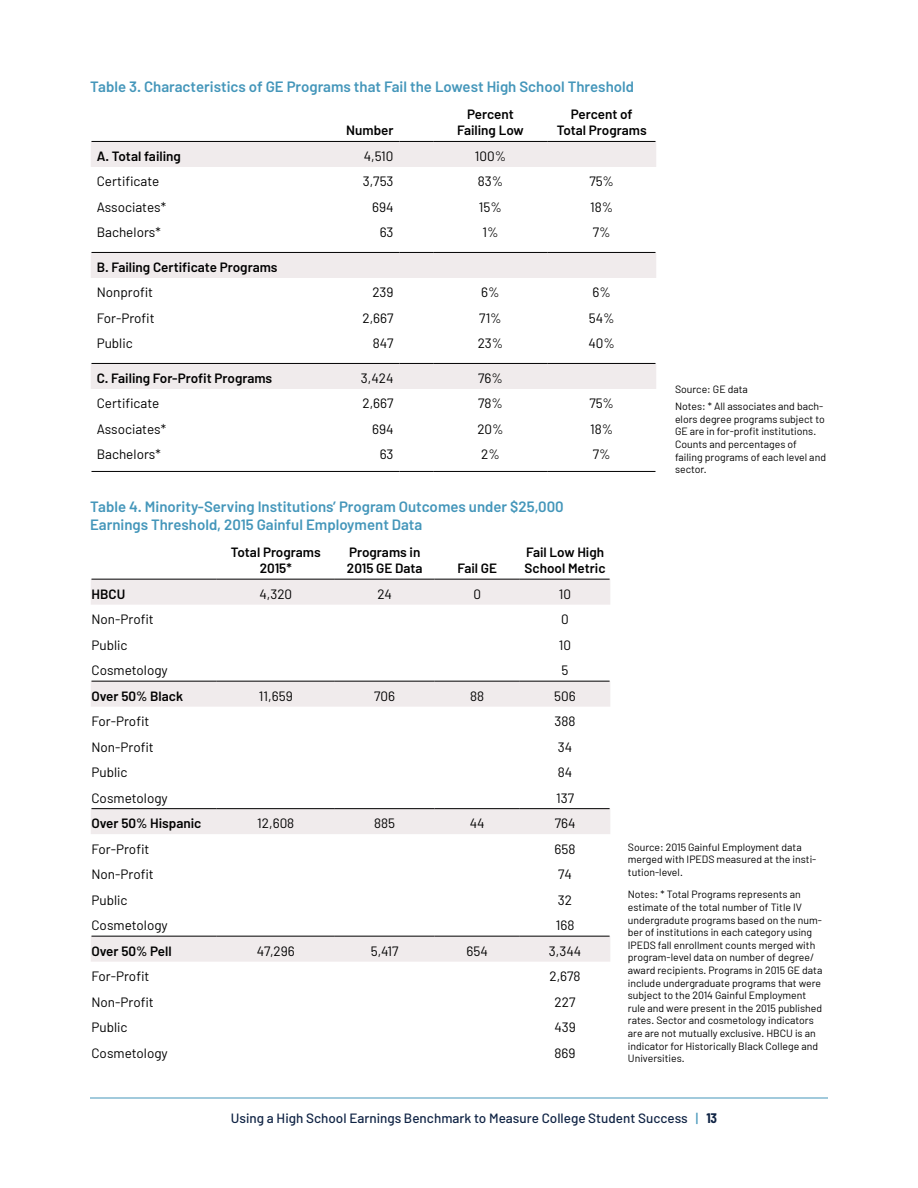
<style>
.page{position:relative;width:918px;height:1188px;background:#fff}
.page>*{position:absolute;margin:0;border:0;box-sizing:border-box;transform-origin:0 0}
.t1{font:600 15px/18px "Barlow";color:#4496ba}
.t2{font:13.5px "Barlow";color:#000}
.t3{font:600 13.5px/16.2px "Barlow";color:#000;text-align:center}
.t4{font:500 13.5px "Barlow";color:#0f2344}
.t5{font:10.5px/12.6px "Barlow";color:#000}
.s1{color:#4496ba}
.s2{font-weight:700;font-stretch:semi-condensed}
</style>
<div class="page">
<hr style="left:90px;top:1098px;width:738px;height:1px;background:#4496ba">
<svg style="left:91px;top:141px;width:565px;height:248px"></svg>
<hr style="left:92px;top:141px;width:205px;height:1px;background:#000">
<hr style="left:297px;top:141px;width:103px;height:1px;background:#000">
<hr style="left:400px;top:141px;width:34px;height:1px;background:#000">
<hr style="left:434px;top:141px;width:113px;height:1px;background:#000">
<hr style="left:547px;top:141px;width:108px;height:1px;background:#000">
<hr style="left:92px;top:252px;width:205px;height:1px;background:#000">
<hr style="left:297px;top:252px;width:103px;height:1px;background:#000">
<hr style="left:400px;top:252px;width:34px;height:1px;background:#000">
<hr style="left:434px;top:252px;width:113px;height:1px;background:#000">
<hr style="left:547px;top:252px;width:108px;height:1px;background:#000">
<hr style="left:92px;top:363px;width:205px;height:1px;background:#000">
<hr style="left:297px;top:363px;width:103px;height:1px;background:#000">
<hr style="left:400px;top:363px;width:34px;height:1px;background:#000">
<hr style="left:434px;top:363px;width:113px;height:1px;background:#000">
<hr style="left:547px;top:363px;width:108px;height:1px;background:#000">
<hr style="left:92px;top:471px;width:205px;height:1px;background:#000">
<hr style="left:297px;top:471px;width:103px;height:1px;background:#000">
<hr style="left:400px;top:471px;width:34px;height:1px;background:#000">
<hr style="left:434px;top:471px;width:113px;height:1px;background:#000">
<hr style="left:547px;top:471px;width:108px;height:1px;background:#000">
<svg style="left:91px;top:579px;width:519px;height:383px"></svg>
<hr style="left:92px;top:808px;width:125px;height:1px;background:#000">
<hr style="left:217px;top:808px;width:118px;height:1px;background:#000">
<hr style="left:335px;top:808px;width:100px;height:1px;background:#000">
<hr style="left:435px;top:808px;width:85px;height:1px;background:#000">
<hr style="left:520px;top:808px;width:90px;height:1px;background:#000">
<hr style="left:92px;top:936px;width:125px;height:1px;background:#000">
<hr style="left:217px;top:936px;width:118px;height:1px;background:#000">
<hr style="left:335px;top:936px;width:100px;height:1px;background:#000">
<hr style="left:435px;top:936px;width:85px;height:1px;background:#000">
<hr style="left:520px;top:936px;width:90px;height:1px;background:#000">
<hr style="left:92px;top:681px;width:125px;height:1px;background:#000">
<hr style="left:217px;top:681px;width:118px;height:1px;background:#000">
<hr style="left:335px;top:681px;width:100px;height:1px;background:#000">
<hr style="left:435px;top:681px;width:85px;height:1px;background:#000">
<hr style="left:520px;top:681px;width:90px;height:1px;background:#000">
<hr style="left:92px;top:579px;width:125px;height:1px;background:#000">
<hr style="left:217px;top:579px;width:118px;height:1px;background:#000">
<hr style="left:335px;top:579px;width:100px;height:1px;background:#000">
<hr style="left:435px;top:579px;width:85px;height:1px;background:#000">
<hr style="left:520px;top:579px;width:90px;height:1px;background:#000">
<h1 class="t1" style="left:90px;top:78px;width:546px">Table 3. Characteristics of GE Programs that Fail the Lowest High School Threshold</h1>
<p class="t3" style="left:346px;top:122px;width:49px">Number</p>
<p class="t3" style="left:457px;top:106px;width:68px">Percent<br>Failing Low</p>
<p class="t3" style="left:557px;top:106px;width:92px">Percent of<br>Total Programs</p>
<p class="t3" style="left:97px;top:148px;width:86px">A. Total failing</p>
<p class="t2" style="left:364px;top:148px;width:31px">4,510</p>
<p class="t2" style="left:475px;top:148px;width:33px">100%</p>
<p class="t2" style="left:97px;top:173px;width:64px">Certificate</p>
<p class="t2" style="left:363px;top:173px;width:32px">3,753</p>
<p class="t2" style="left:478px;top:173px;width:27px">83%</p>
<p class="t2" style="left:589px;top:173px;width:26px">75%</p>
<p class="t2" style="left:97px;top:199px;width:71px">Associates*</p>
<p class="t2" style="left:372px;top:199px;width:23px">694</p>
<p class="t2" style="left:479px;top:199px;width:25px">15%</p>
<p class="t2" style="left:590px;top:199px;width:25px">18%</p>
<p class="t2" style="left:97px;top:224px;width:66px">Bachelors*</p>
<p class="t2" style="left:380px;top:224px;width:15px">63</p>
<p class="t2" style="left:482px;top:224px;width:18px">1%</p>
<p class="t2" style="left:593px;top:224px;width:19px">7%</p>
<p class="t3" style="left:97px;top:259px;width:182px">B. Failing Certificate Programs</p>
<p class="t2" style="left:97px;top:284px;width:58px">Nonprofit</p>
<p class="t2" style="left:372px;top:284px;width:23px">239</p>
<p class="t2" style="left:481px;top:284px;width:20px">6%</p>
<p class="t2" style="left:593px;top:284px;width:20px">6%</p>
<p class="t2" style="left:97px;top:310px;width:59px">For-Profit</p>
<p class="t2" style="left:363px;top:310px;width:33px">2,667</p>
<p class="t2" style="left:479px;top:310px;width:24px">71%</p>
<p class="t2" style="left:589px;top:310px;width:27px">54%</p>
<p class="t2" style="left:97px;top:335px;width:38px">Public</p>
<p class="t2" style="left:373px;top:335px;width:22px">847</p>
<p class="t2" style="left:478px;top:335px;width:27px">23%</p>
<p class="t2" style="left:588px;top:335px;width:28px">40%</p>
<p class="t3" style="left:97px;top:370px;width:177px">C. Failing For-Profit Programs</p>
<p class="t2" style="left:361px;top:370px;width:34px">3,424</p>
<p class="t2" style="left:478px;top:370px;width:26px">76%</p>
<p class="t2" style="left:97px;top:395px;width:64px">Certificate</p>
<p class="t2" style="left:363px;top:395px;width:33px">2,667</p>
<p class="t2" style="left:478px;top:395px;width:26px">78%</p>
<p class="t2" style="left:589px;top:395px;width:26px">75%</p>
<p class="t2" style="left:97px;top:421px;width:71px">Associates*</p>
<p class="t2" style="left:372px;top:421px;width:23px">694</p>
<p class="t2" style="left:477px;top:421px;width:28px">20%</p>
<p class="t2" style="left:590px;top:421px;width:25px">18%</p>
<p class="t2" style="left:97px;top:446px;width:66px">Bachelors*</p>
<p class="t2" style="left:380px;top:446px;width:15px">63</p>
<p class="t2" style="left:481px;top:446px;width:20px">2%</p>
<p class="t2" style="left:593px;top:446px;width:19px">7%</p>
<h1 class="t1" style="left:90px;top:498px;width:475px">Table 4. Minority-Serving Institutions’ Program Outcomes under $25,000<br>Earnings Threshold, 2015 Gainful Employment Data</h1>
<p class="t3" style="left:231px;top:544px;width:92px">Total Programs<br>2015*</p>
<p class="t3" style="left:347px;top:544px;width:77px;text-align:left">Programs in<br>2015 GE Data</p>
<p class="t3" style="left:525px;top:544px;width:82px;text-align:left">Fail Low High<br>School Metric</p>
<p class="t3" style="left:457px;top:560px;width:41px">Fail GE</p>
<p class="t5" style="left:675px;top:380px;width:150px;line-height:17.1px">Source: GE data<br>Notes: * All associates and bach-</p>
<p class="t5" style="left:675px;top:412px;width:153px">elors degree programs subject to<br>GE are in for-profit institutions.<br>Counts and percentages of failing programs of each level and sector.</p>
<p class="t3" style="left:91px;top:586px;width:35px">HBCU</p>
<p class="t2" style="left:259px;top:585px;width:34px">4,320</p>
<p class="t2" style="left:377px;top:585px;width:16px">24</p>
<p class="t2" style="left:473px;top:585px;width:9px">0</p>
<p class="t2" style="left:559px;top:585px;width:14px">10</p>
<p class="t2" style="left:91px;top:611px;width:64px">Non-Profit</p>
<p class="t2" style="left:561px;top:611px;width:9px">0</p>
<p class="t2" style="left:91px;top:636px;width:38px">Public</p>
<p class="t2" style="left:559px;top:636px;width:14px">10</p>
<p class="t2" style="left:91px;top:662px;width:78px">Cosmetology</p>
<p class="t2" style="left:562px;top:662px;width:8px">5</p>
<p class="t3" style="left:91px;top:688px;width:93px">Over 50% Black</p>
<p class="t2" style="left:259px;top:687px;width:35px">11,659</p>
<p class="t2" style="left:374px;top:687px;width:22px">706</p>
<p class="t2" style="left:470px;top:687px;width:16px">88</p>
<p class="t2" style="left:554px;top:687px;width:23px">506</p>
<p class="t2" style="left:91px;top:713px;width:59px">For-Profit</p>
<p class="t2" style="left:555px;top:713px;width:22px">388</p>
<p class="t2" style="left:91px;top:738px;width:64px">Non-Profit</p>
<p class="t2" style="left:558px;top:738px;width:16px">34</p>
<p class="t2" style="left:91px;top:764px;width:38px">Public</p>
<p class="t2" style="left:558px;top:764px;width:16px">84</p>
<p class="t2" style="left:91px;top:789px;width:78px">Cosmetology</p>
<p class="t2" style="left:556px;top:789px;width:19px">137</p>
<p class="t3" style="left:91px;top:815px;width:111px">Over 50% Hispanic</p>
<p class="t2" style="left:257px;top:815px;width:39px">12,608</p>
<p class="t2" style="left:374px;top:815px;width:22px">885</p>
<p class="t2" style="left:470px;top:815px;width:16px">44</p>
<p class="t2" style="left:555px;top:815px;width:22px">764</p>
<p class="t2" style="left:91px;top:840px;width:59px">For-Profit</p>
<p class="t2" style="left:555px;top:840px;width:22px">658</p>
<p class="t2" style="left:91px;top:866px;width:64px">Non-Profit</p>
<p class="t2" style="left:558px;top:866px;width:15px">74</p>
<p class="t2" style="left:91px;top:891px;width:38px">Public</p>
<p class="t2" style="left:558px;top:891px;width:16px">32</p>
<p class="t2" style="left:91px;top:917px;width:78px">Cosmetology</p>
<p class="t2" style="left:556px;top:917px;width:20px">168</p>
<p class="t3" style="left:91px;top:943px;width:82px">Over 50% Pell</p>
<p class="t2" style="left:257px;top:942px;width:40px">47,296</p>
<p class="t2" style="left:371px;top:942px;width:29px">5,417</p>
<p class="t2" style="left:467px;top:942px;width:23px">654</p>
<p class="t2" style="left:549px;top:942px;width:34px">3,344</p>
<p class="t2" style="left:91px;top:968px;width:59px">For-Profit</p>
<p class="t2" style="left:549px;top:968px;width:33px">2,678</p>
<p class="t2" style="left:91px;top:993px;width:64px">Non-Profit</p>
<p class="t2" style="left:555px;top:993px;width:22px">227</p>
<p class="t2" style="left:91px;top:1019px;width:38px">Public</p>
<p class="t2" style="left:554px;top:1019px;width:23px">439</p>
<p class="t2" style="left:91px;top:1044px;width:78px">Cosmetology</p>
<p class="t2" style="left:555px;top:1044px;width:22px">869</p>
<p class="t5" style="left:628px;top:840px;width:190px">Source: 2015 Gainful Employment data merged with IPEDS measured at the insti&shy;tution-level.</p>
<p class="t5" style="left:628px;top:888px;width:196px">Notes: * Total Programs represents an estimate of the total number of Title IV undergradute programs based on the num&shy;ber of institutions in each category using IPEDS fall enrollment counts merged with program-level data on number of degree/ award recipients. Programs in 2015 GE data include undergraduate programs that were subject to the 2014 Gainful Employment rule and were present in the 2015 published rates. Sector and cosmetology indicators are are not mutually exclusive. HBCU is an indicator for Historically Black College and Universities.</p>
<p class="t4" style="left:231px;top:1110px;width:488px">Using a High School Earnings Benchmark to Measure College Student Success <span class="s1">|</span> <span class="s2">13</span></p>
</div>
